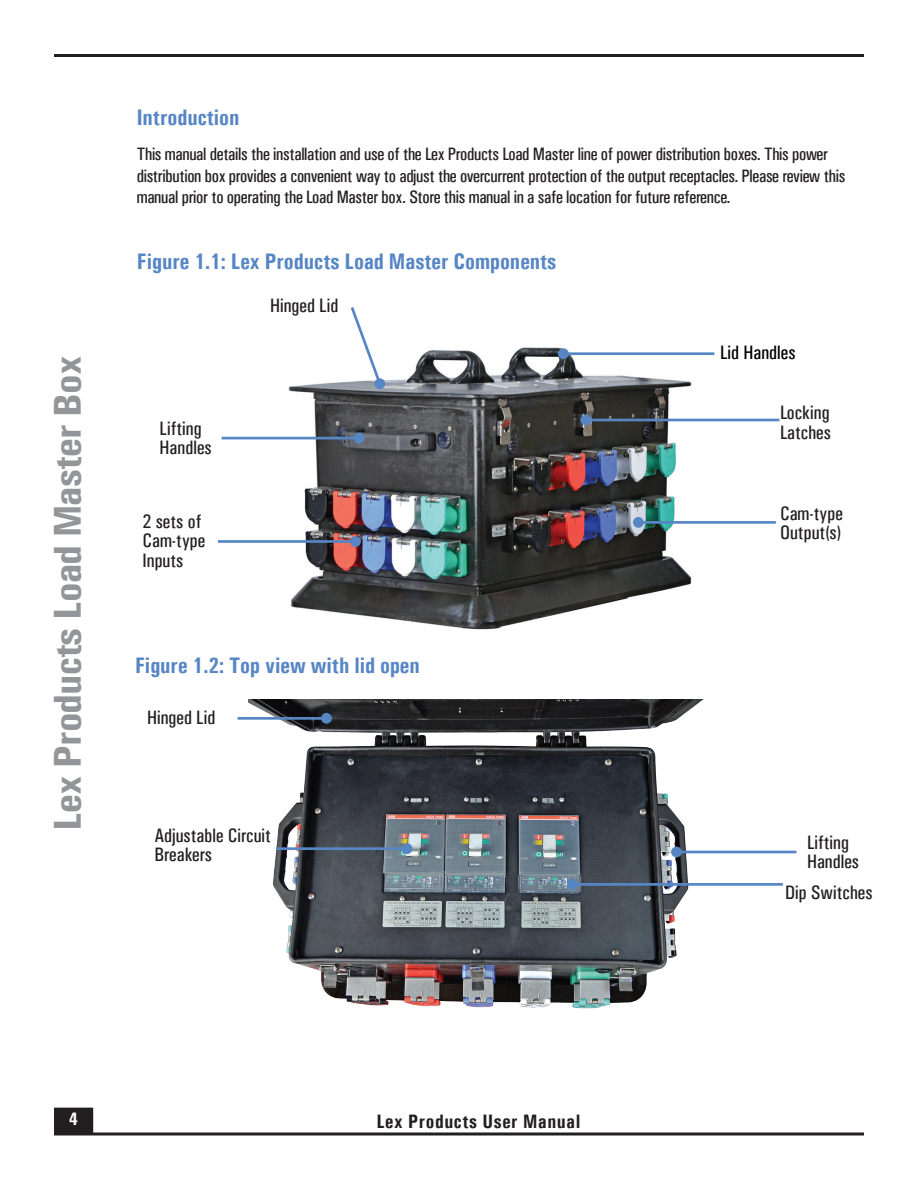
<style>
.page{position:relative;width:918px;height:1188px;background:#fff}
.page>*{position:absolute;margin:0;border:0;box-sizing:border-box;transform-origin:0 0}
.t1{font:700 condensed 39px "Univers";letter-spacing:-.02em;color:#939598;scale:1.13 1}
.t2{font:700 condensed 22.5px "Univers";color:#5786c5}
.t3{font:19.5px/19.5px "Univers Condensed";color:#231f20}
.t4{font:700 condensed 19.5px "Univers";letter-spacing:.03em;color:#231f20}
.t5{font:19.5px "Univers Condensed";color:#000}
.Copy{font:18px/21.6px "Univers Condensed";letter-spacing:-.02em;color:#231f20}
.t6{font:700 condensed 18px "Univers";color:#fff}
</style>
<div class="page">
<svg style="left:54px;top:1132px;width:810px;height:4px;background:#5a5758"></svg>
<div style="left:55px;top:1108px;width:37px;height:26px;background:#231f20"></div>
<div style="left:54px;top:1108px;width:39px;height:27px;border:2px solid #231f20"></div>
<hr style="left:54px;top:54px;width:810px;height:3px;background:#231f20">
<img style="left:270px;top:347px;width:448px;height:283px">
<img style="left:249px;top:700px;width:474px;height:309px">
<hr style="left:218px;top:540px;width:138px;height:3px;background:#5786c5">
<div style="left:350px;top:536px;width:11px;height:11px;background:#5786c5;border-radius:50%"></div>
<hr style="left:222px;top:437px;width:137px;height:2px;background:#5786c5">
<div style="left:354px;top:433px;width:10px;height:11px;background:#5786c5;border-radius:50%"></div>
<hr style="left:238px;top:717px;width:88px;height:3px;background:#5786c5">
<div style="left:321px;top:713px;width:11px;height:11px;background:#5786c5;border-radius:50%"></div>
<hr style="left:638px;top:521px;width:138px;height:3px;background:#5786c5">
<div style="left:633px;top:517px;width:11px;height:11px;background:#5786c5;border-radius:50%"></div>
<hr style="left:586px;top:419px;width:193px;height:2px;background:#5786c5">
<div style="left:581px;top:415px;width:10px;height:10px;background:#5786c5;border-radius:50%"></div>
<hr style="left:563px;top:352px;width:151px;height:3px;background:#5786c5">
<div style="left:558px;top:348px;width:11px;height:11px;background:#5786c5;border-radius:50%"></div>
<hr style="left:676px;top:851px;width:121px;height:2px;background:#5786c5">
<div style="left:671px;top:847px;width:11px;height:10px;background:#5786c5;border-radius:50%"></div>
<hr style="left:572px;top:883px;width:211px;height:3px;background:#5786c5">
<div style="left:567px;top:879px;width:11px;height:11px;background:#5786c5;border-radius:50%"></div>
<svg style="left:349px;top:307px;width:34px;height:80px"></svg>
<div style="left:374px;top:378px;width:11px;height:11px;background:#5786c5;border-radius:50%"></div>
<hr style="left:276px;top:847px;width:131px;height:3px;background:#5786c5">
<div style="left:402px;top:843px;width:11px;height:11px;background:#5786c5;border-radius:50%"></div>
<p class="t2" style="left:137px;top:104px;width:104px">Introduction</p>
<p class="Copy" style="left:137px;top:143px;width:710px">This manual details the installation and use of the Lex Products Load Master line of power distribution boxes. This power distribution box provides a convenient way to adjust the overcurrent protection of the output receptacles. Please review this manual prior to operating the Load Master box. Store this manual in a safe location for future reference.</p>
<p class="t2" style="left:137px;top:248px;width:421px">Figure 1.1: Lex Products Load Master Components</p>
<h1 class="t1" style="left:44px;top:831px;width:422px;rotate:-90deg">Lex Products Load Master Box</h1>
<p class="t3" style="left:160px;top:419px;width:54px">Lifting<br>Handles</p>
<p class="t3" style="left:142px;top:512px;width:64px">2 sets of<br>Cam-type<br>Inputs</p>
<p class="t3" style="left:270px;top:296px;width:70px">Hinged Lid</p>
<p class="t2" style="left:135px;top:652px;width:286px">Figure 1.2: Top view with lid open</p>
<p class="t3" style="left:147px;top:708px;width:70px">Hinged Lid</p>
<p class="t3" style="left:154px;top:825px;width:118px">Adjustable Circuit<br>Breakers</p>
<p class="t6" style="left:69px;top:1108px;width:10px">4</p>
<p class="t4" style="left:376px;top:1110px;width:205px">Lex Products User Manual</p>
<p class="t5" style="left:720px;top:341px;width:77px">Lid Handles</p>
<p class="t3" style="left:780px;top:403px;width:53px">Locking<br>Latches</p>
<p class="t3" style="left:780px;top:503px;width:64px">Cam-type<br>Output(s)</p>
<p class="t3" style="left:807px;top:833px;width:54px">Lifting<br>Handles</p>
<p class="t3" style="left:785px;top:883px;width:89px">Dip Switches</p>
</div>
